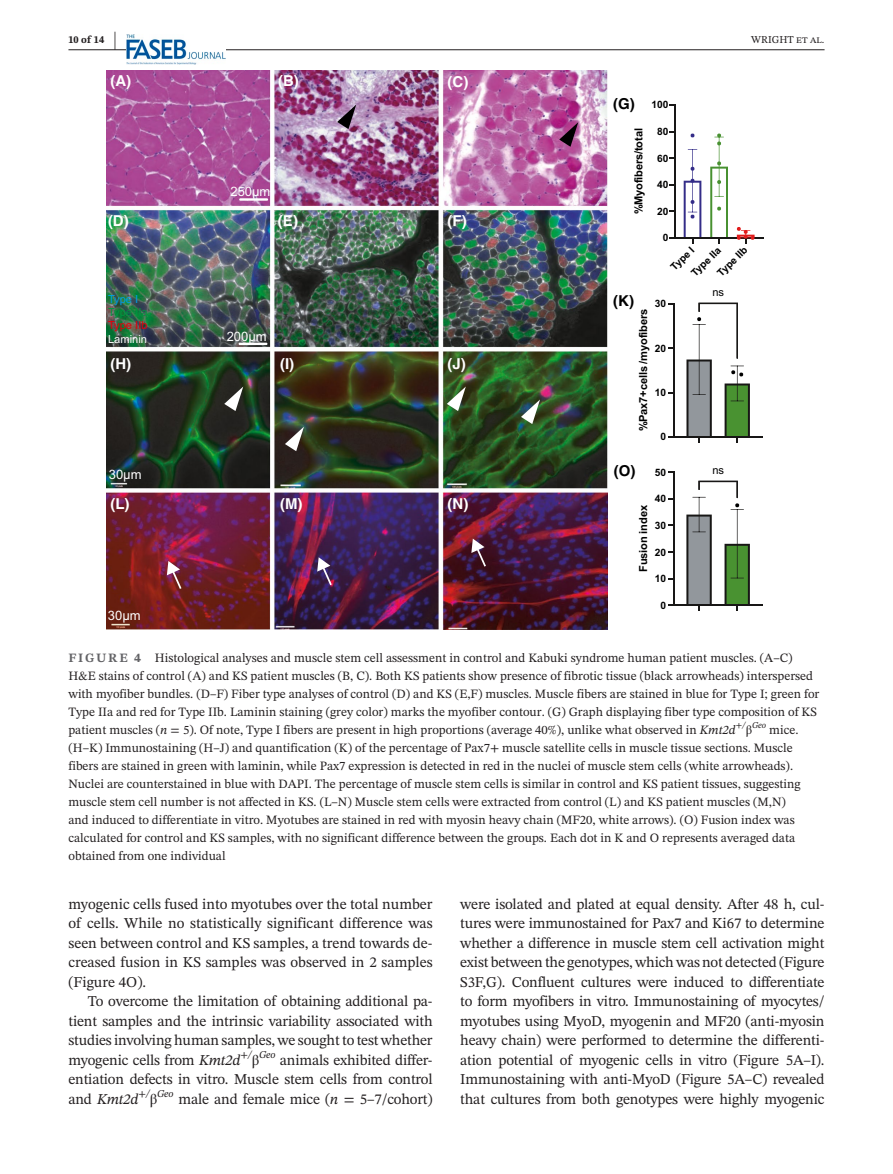
<style>
.page{position:relative;width:893px;height:1174px;background:#fff}
.page>*{position:absolute;margin:0;border:0;box-sizing:border-box;transform-origin:0 0}
.t1{font:15px/19.5px "STIX Two Text";letter-spacing:-.01em;color:#231f20;text-align:justify}
.t2{font:700 15px "Helvetica";color:#fff}
.t3{font:700 15px "Helvetica";color:#000}
.t4{font:15px "STIX";color:#231f20}
.t5{font:13.05px "Arial";color:#fff}
.t6{font:12.75px/18px "STIX Two Text";color:#231f20}
.t7{font:12.75px "STIX";color:#231f20}
.t8{font:700 11.1px "Arial";letter-spacing:-.015em;color:#000}
.t9{font:11.1px "Arial";color:#00963e}
.t10{font:11.1px "Arial";color:#e3000b}
.t11{font:11.1px "Arial";color:#fff}
.t12{font:11.1px "Arial";color:#009ee3}
.t13{font:11.1px "Arial";color:#000}
.t14{font:10.5px "STIX Two Text";color:#231f20}
.t15{font:italic 10.5px "STIX Two Text";letter-spacing:-.01em;color:#231f20}
.t16{font:700 10.5px "STIX Two Text";color:#231f20}
.t17{font:700 10.2px "Arial";color:#000}
.t18{font:italic 8.85px "STIX Two Text";color:#231f20}
.s1{font-size:21px}
.s2{font-weight:700;color:#636366}
.s3{font-style:italic}
</style>
<div class="page">
<hr style="left:68px;top:49px;width:756px;height:1px;background:#231f20">
<img style="left:126px;top:35px;width:99px;height:30px">
<img style="left:106px;top:70px;width:501px;height:560px">
<svg style="left:238px;top:343px;width:30px;height:2px"></svg>
<svg style="left:224px;top:386px;width:19px;height:25px"></svg>
<svg style="left:167px;top:561px;width:14px;height:28px"></svg>
<svg style="left:285px;top:426px;width:19px;height:25px"></svg>
<svg style="left:447px;top:386px;width:19px;height:25px"></svg>
<svg style="left:521px;top:399px;width:19px;height:25px"></svg>
<svg style="left:270px;top:557px;width:62px;height:28px;background:#683e69"></svg>
<svg style="left:471px;top:538px;width:15px;height:28px"></svg>
<svg style="left:337px;top:105px;width:19px;height:24px"></svg>
<svg style="left:559px;top:122px;width:19px;height:25px"></svg>
<svg style="left:239px;top:198px;width:29px;height:3px"></svg>
<hr style="left:675px;top:237px;width:88px;height:1px;background:#181716">
<hr style="left:674px;top:105px;width:1px;height:133px;background:#181716">
<svg style="left:690px;top:133px;width:5px;height:5px"></svg>
<svg style="left:684px;top:149px;width:17px;height:94px"></svg>
<svg style="left:710px;top:133px;width:18px;height:110px"></svg>
<svg style="left:737px;top:227px;width:18px;height:16px"></svg>
<hr style="left:674px;top:436px;width:89px;height:1px;background:#181716">
<hr style="left:673px;top:304px;width:1px;height:133px;background:#181716">
<svg style="left:686px;top:303px;width:64px;height:139px"></svg>
<hr style="left:674px;top:605px;width:89px;height:1px;background:#181716">
<hr style="left:673px;top:472px;width:1px;height:133px;background:#181716">
<svg style="left:686px;top:481px;width:64px;height:130px"></svg>
<p class="t16" style="left:68px;top:32px;width:50px">10 of 14 <span class="s1">|</span></p>
<p class="t14" style="left:751px;top:32px;width:75px">WRIGHT et al.</p>
<p class="t2" style="left:110px;top:72px;width:22px">(A)</p>
<p class="t2" style="left:448px;top:73px;width:22px">(C)</p>
<p class="t2" style="left:278px;top:72px;width:22px">(B)</p>
<p class="t5" style="left:230px;top:182px;width:41px">250µm</p>
<p class="t2" style="left:108px;top:212px;width:22px">(D)</p>
<p class="t2" style="left:278px;top:212px;width:21px">(E)</p>
<p class="t2" style="left:448px;top:212px;width:21px">(F)</p>
<p class="t12" style="left:108px;top:291px;width:32px">Type I</p>
<p class="t9" style="left:108px;top:304px;width:41px">Type IIa</p>
<p class="t10" style="left:108px;top:318px;width:41px">Type IIb</p>
<p class="t11" style="left:108px;top:331px;width:41px">Laminin</p>
<p class="t2" style="left:110px;top:355px;width:22px">(H)</p>
<p class="t2" style="left:280px;top:355px;width:16px">(I)</p>
<p class="t2" style="left:448px;top:355px;width:20px">(J)</p>
<p class="t5" style="left:227px;top:327px;width:41px">200µm</p>
<p class="t5" style="left:109px;top:466px;width:34px">30µm</p>
<p class="t2" style="left:110px;top:494px;width:21px">(L)</p>
<p class="t2" style="left:280px;top:494px;width:24px">(M)</p>
<p class="t2" style="left:448px;top:494px;width:22px">(N)</p>
<p class="t5" style="left:108px;top:607px;width:34px">30µm</p>
<p class="t3" style="left:613px;top:95px;width:23px">(G)</p>
<p class="t17" style="left:652px;top:98px;width:18px">100</p>
<p class="t8" style="left:631px;top:214px;width:87px;rotate:-90deg">%Myofibers/total</p>
<p class="t17" style="left:657px;top:124px;width:13px">80</p>
<p class="t17" style="left:657px;top:151px;width:13px">60</p>
<p class="t17" style="left:657px;top:177px;width:13px">40</p>
<p class="t17" style="left:657px;top:204px;width:13px">20</p>
<p class="t17" style="left:663px;top:231px;width:7px">0</p>
<p class="t17" style="left:714px;top:270px;width:39px;rotate:-45deg">Type IIb</p>
<p class="t17" style="left:667px;top:263px;width:30px;rotate:-45deg">Type I</p>
<p class="t17" style="left:688px;top:269px;width:39px;rotate:-45deg">Type IIa</p>
<p class="t3" style="left:613px;top:291px;width:22px">(K)</p>
<p class="t17" style="left:655px;top:296px;width:13px">30</p>
<p class="t8" style="left:636px;top:431px;width:124px;rotate:-90deg">%Pax7+cells /myofibers</p>
<p class="t17" style="left:655px;top:341px;width:13px">20</p>
<p class="t17" style="left:655px;top:385px;width:13px">10</p>
<p class="t3" style="left:614px;top:461px;width:23px">(O)</p>
<p class="t17" style="left:660px;top:430px;width:7px">0</p>
<p class="t17" style="left:655px;top:465px;width:13px">50</p>
<p class="t17" style="left:655px;top:491px;width:13px">40</p>
<p class="t8" style="left:636px;top:572px;width:68px;rotate:-90deg">Fusion index</p>
<p class="t17" style="left:655px;top:518px;width:13px">30</p>
<p class="t17" style="left:655px;top:545px;width:13px">20</p>
<p class="t17" style="left:655px;top:571px;width:13px">10</p>
<p class="t17" style="left:660px;top:598px;width:7px">0</p>
<p class="t13" style="left:712px;top:285px;width:13px">ns</p>
<p class="t13" style="left:712px;top:463px;width:13px">ns</p>
<p class="t6" style="left:68px;top:649px;width:752px"><span class="s2">FIGURE 4</span> Histological analyses and muscle stem cell assessment in control and Kabuki syndrome human patient muscles. (A–C)<br>H&amp;E stains of control (A) and KS patient muscles (B, C). Both KS patients show presence of fibrotic tissue (black arrowheads) interspersed with myofiber bundles. (D–F) Fiber type analyses of control (D) and KS (E,F) muscles. Muscle fibers are stained in blue for Type I; green for Type IIa and red for Type IIb. Laminin staining (grey color) marks the myofiber contour. (G) Graph displaying fiber type composition of KS patient muscles (<span class="s3">n</span> = 5). Of note, Type I fibers are present in high proportions (average 40%), unlike what observed in <span class="s3">Kmt2d</span></p>
<p class="t18" style="left:736px;top:719px;width:11px">+/</p>
<p class="t7" style="left:746px;top:721px;width:8px">β</p>
<p class="t18" style="left:752px;top:719px;width:16px">Geo</p>
<p class="t6" style="left:68px;top:721px;width:734px;text-indent:701px">mice. (H–K) Immunostaining (H–J) and quantification (K) of the percentage of Pax7+ muscle satellite cells in muscle tissue sections. Muscle fibers are stained in green with laminin, while Pax7 expression is detected in red in the nuclei of muscle stem cells (white arrowheads).<br>Nuclei are counterstained in blue with DAPI. The percentage of muscle stem cells is similar in control and KS patient tissues, suggesting muscle stem cell number is not affected in KS. (L–N) Muscle stem cells were extracted from control (L) and KS patient muscles (M,N) and induced to differentiate in vitro. Myotubes are stained in red with myosin heavy chain (MF20, white arrows). (O) Fusion index was calculated for control and KS samples, with no significant difference between the groups. Each dot in K and O represents averaged data obtained from one individual</p>
<p class="t1" style="left:68px;top:894px;width:366px">myogenic cells fused into myotubes over the total number of cells. While no statistically significant difference was seen between control and KS samples, a trend towards de&shy;creased fusion in KS samples was observed in 2 samples (Figure 4O).</p>
<p class="t1" style="left:68px;top:991px;width:366px;text-indent:20px">To overcome the limitation of obtaining additional pa&shy;tient samples and the intrinsic variability associated with studies involving human samples, we sought to test whether myogenic cells from <span class="s3">Kmt2d</span></p>
<p class="t15" style="left:240px;top:1047px;width:13px">+/</p>
<p class="t4" style="left:252px;top:1049px;width:9px">β</p>
<p class="t15" style="left:259px;top:1047px;width:18px">Geo</p>
<p class="t1" style="left:68px;top:1050px;width:366px;text-indent:211px">animals exhibited differ&shy;entiation defects in vitro. Muscle stem cells from control and <span class="s3">Kmt2d</span></p>
<p class="t15" style="left:138px;top:1086px;width:13px">+/</p>
<p class="t4" style="left:150px;top:1088px;width:9px">β</p>
<p class="t15" style="left:157px;top:1086px;width:18px">Geo</p>
<p class="t1" style="left:179px;top:1089px;width:256px">male and female mice (<span class="s3">n</span> = 5–7/cohort)</p>
<p class="t1" style="left:460px;top:894px;width:366px">were isolated and plated at equal density. After 48 h, cul&shy;tures were immunostained for Pax7 and Ki67 to determine whether a difference in muscle stem cell activation might exist between the genotypes, which was not detected (Figure S3F,G). Confluent cultures were induced to differentiate to form myofibers in vitro. Immunostaining of myocytes/ myotubes using MyoD, myogenin and MF20 (anti-myosin heavy chain) were performed to determine the differenti&shy;ation potential of myogenic cells in vitro (Figure 5A–I).<br>Immunostaining with anti-MyoD (Figure 5A–C) revealed that cultures from both genotypes were highly myogenic</p>
</div>
